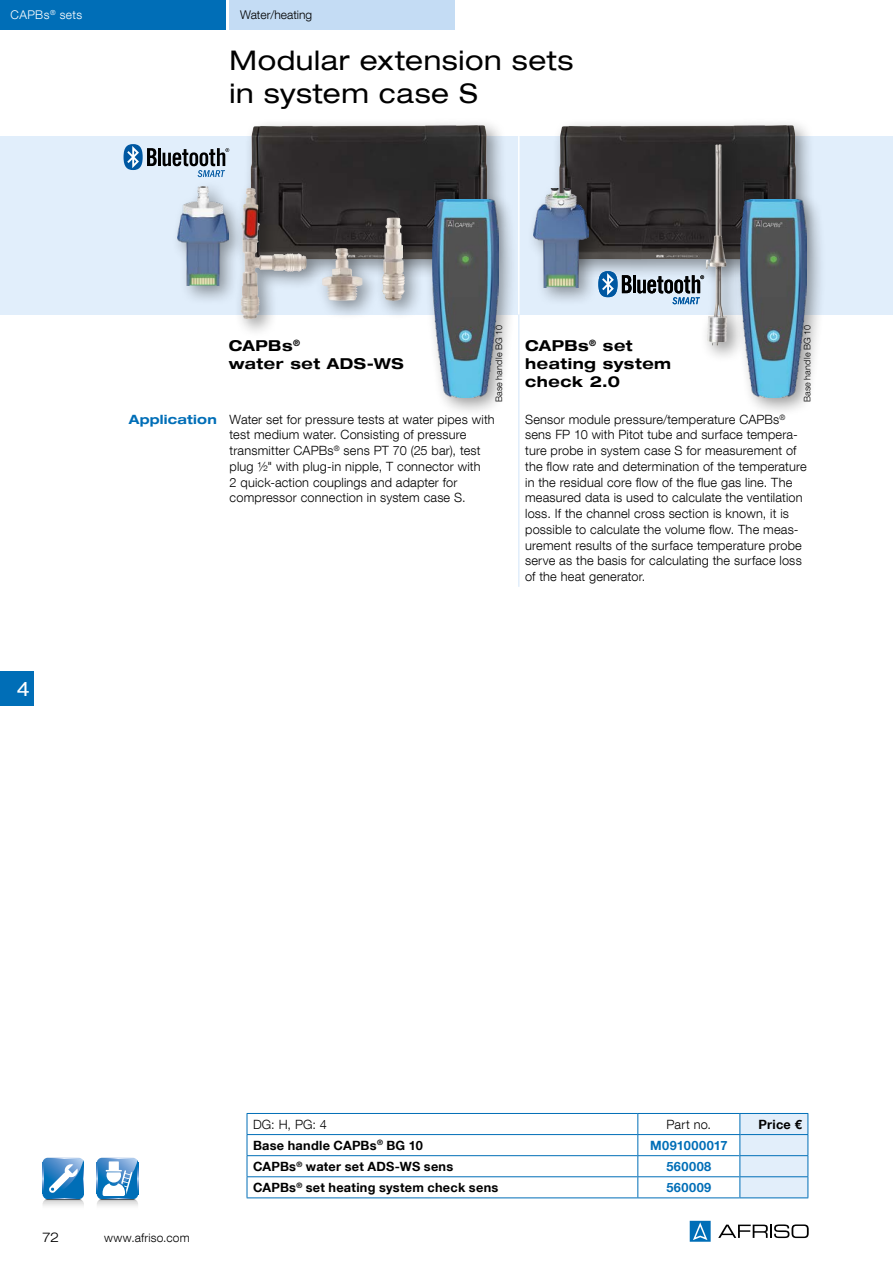
<style>
.page{position:relative;width:893px;height:1263px;background:#fff}
.page>*{position:absolute;margin:0;border:0;box-sizing:border-box;transform-origin:0 0}
.t1{font:expanded 27px/33px "Helvetica Neue LT Com";letter-spacing:.02em;color:#000}
.t2{font:expanded 19.5px "Helvetica Neue LT Com";color:#fff}
.t3{font:700 expanded 15px/18px "Helvetica Neue LT Com";letter-spacing:.035em;color:#000}
.t4{font:300 expanded 13.5px "Helvetica Neue LT Com";color:#000}
.t5{font:300 12.75px/15.8px "Helvetica Neue LT Com";letter-spacing:.015em;color:#000}
.t6{font:700 12.75px "Helvetica Neue LT Com";letter-spacing:.02em;color:#000}
.t7{font:700 12.75px "Helvetica Neue LT Com";letter-spacing:.04em;color:#006eb7}
.t8{font:300 12px "Helvetica Neue LT Com";letter-spacing:.02em;color:#000}
.t9{font:300 12px "Helvetica Neue LT Com";color:#000}
.t10{font:300 12px "Helvetica Neue LT Com";letter-spacing:.03em;color:#fff}
.t11{font:300 9px "Helvetica Neue LT Com";letter-spacing:.025em;color:#000}
.s1{font-weight:700;font-stretch:expanded;color:#006eb7}
</style>
<div class="page">
<div style="left:0;top:136px;width:893px;height:179px;background:#e1eefb"></div>
<hr style="left:518px;top:136px;width:1px;height:179px;background:#fff">
<svg style="left:718px;top:1224px;width:91px;height:14px"></svg>
<svg style="left:690px;top:1221px;width:21px;height:21px"></svg>
<div style="left:0;top:0;width:225px;height:30px;background:#006eb7"></div>
<div style="left:230px;top:0;width:225px;height:30px;background:#c4dcf4"></div>
<hr style="left:518px;top:315px;width:1px;height:272px;background:#e1eefb">
<hr style="left:247px;top:1113px;width:391px;height:1px;background:#006eb7">
<hr style="left:638px;top:1113px;width:102px;height:1px;background:#006eb7">
<svg style="left:739px;top:1113px;width:69px;height:85px"></svg>
<hr style="left:247px;top:1134px;width:391px;height:1px;background:#006eb7">
<hr style="left:638px;top:1134px;width:102px;height:1px;background:#006eb7">
<hr style="left:247px;top:1155px;width:391px;height:1px;background:#006eb7">
<hr style="left:638px;top:1155px;width:101px;height:1px;background:#006eb7">
<svg style="left:247px;top:1114px;width:1px;height:83px"></svg>
<hr style="left:247px;top:1176px;width:391px;height:1px;background:#006eb7">
<hr style="left:247px;top:1197px;width:391px;height:1px;background:#006eb7">
<svg style="left:637px;top:1114px;width:1px;height:83px"></svg>
<hr style="left:638px;top:1176px;width:101px;height:1px;background:#006eb7">
<hr style="left:638px;top:1197px;width:101px;height:1px;background:#006eb7">
<div style="left:124px;top:144px;width:19px;height:26px;background:#0058a2;border-radius:50%"></div>
<svg style="left:147px;top:148px;width:10px;height:18px"></svg>
<hr style="left:158px;top:148px;width:3px;height:18px;background:#000">
<svg style="left:127px;top:146px;width:12px;height:22px"></svg>
<svg style="left:163px;top:148px;width:66px;height:29px"></svg>
<svg style="left:97px;top:1158px;width:41px;height:48px"></svg>
<svg style="left:43px;top:1158px;width:41px;height:48px"></svg>
<div style="left:243px;top:117px;width:264px;height:163px;background:#000;opacity:.4"></div>
<img style="left:251px;top:125px;width:236px;height:116px">
<div style="left:170px;top:179px;width:78px;height:126px;background:#000;opacity:.4"></div>
<img style="left:178px;top:187px;width:50px;height:99px">
<div style="left:233px;top:180px;width:93px;height:159px;background:#000;opacity:.4"></div>
<img style="left:241px;top:188px;width:19px;height:131px">
<div style="left:375px;top:210px;width:49px;height:111px;background:#000;opacity:.4"></div>
<img style="left:382px;top:218px;width:23px;height:83px">
<div style="left:315px;top:241px;width:67px;height:79px;background:#000;opacity:.4"></div>
<img style="left:322px;top:248px;width:40px;height:53px">
<div style="left:551px;top:117px;width:265px;height:163px;background:#000;opacity:.4"></div>
<img style="left:559px;top:125px;width:237px;height:135px">
<div style="left:526px;top:180px;width:82px;height:127px;background:#000;opacity:.4"></div>
<img style="left:533px;top:188px;width:55px;height:99px">
<div style="left:698px;top:137px;width:49px;height:227px;background:#000;opacity:.4"></div>
<img style="left:706px;top:144px;width:21px;height:202px">
<div style="left:598px;top:271px;width:19px;height:26px;background:#0058a2;border-radius:50%"></div>
<svg style="left:602px;top:273px;width:12px;height:22px"></svg>
<svg style="left:622px;top:275px;width:82px;height:29px"></svg>
<div style="left:424px;top:192px;width:94px;height:225px;background:#000;opacity:.4"></div>
<img style="left:432px;top:200px;width:66px;height:198px">
<div style="left:732px;top:192px;width:94px;height:225px;background:#000;opacity:.4"></div>
<img style="left:741px;top:200px;width:65px;height:198px">
<div style="left:0;top:672px;width:34px;height:34px;background:#006eb7"></div>
<p class="t10" style="left:11px;top:7px;width:73px">CAPBs<sup>®</sup> sets</p>
<p class="t9" style="left:240px;top:7px;width:74px">Water/heating</p>
<h1 class="t1" style="left:230px;top:43px;width:345px">Modular extension sets in system case S</h1>
<p class="t3" style="left:229px;top:336px;width:176px">CAPBs<sup>®<br></sup>water set ADS-WS</p>
<p class="t11" style="left:493px;top:402px;width:79px;rotate:-90deg">Base handle BG 10</p>
<p class="t3" style="left:525px;top:336px;width:148px">CAPBs<sup>®</sup> set heating system check 2.0</p>
<p class="t11" style="left:802px;top:402px;width:79px;rotate:-90deg">Base handle BG 10</p>
<h2 class="t2" style="left:17px;top:677px;width:15px">4</h2>
<p class="t5" style="left:230px;top:411px;width:267px;text-indent:-101px"><span class="s1">Application</span> Water set for pressure tests at water pipes with test medium water. Consisting of pressure transmitter CAPBs<sup>®</sup> sens PT 70 (25 bar), test plug ½" with plug-in nipple, T connector with<br>2 quick-action couplings and adapter for compressor connection in system case S.</p>
<p class="t5" style="left:525px;top:411px;width:283px">Sensor module pressure/temperature CAPBs<sup>® </sup>sens FP 10 with Pitot tube and surface tempera&shy;ture probe in system case S for measurement of the flow rate and determination of the temperature in the residual core flow of the flue gas line. The measured data is used to calculate the ventilation loss. If the channel cross section is known, it is possible to calculate the volume flow. The meas&shy;urement results of the surface temperature probe serve as the basis for calculating the surface loss of the heat generator.</p>
<p class="t4" style="left:43px;top:1228px;width:18px">72</p>
<p class="t8" style="left:104px;top:1230px;width:87px">www.afriso.com</p>
<p class="t5" style="left:253px;top:1116px;width:76px">DG: H, PG: 4</p>
<p class="t5" style="left:667px;top:1116px;width:46px">Part no.</p>
<p class="t6" style="left:759px;top:1116px;width:45px">Price €</p>
<p class="t6" style="left:253px;top:1137px;width:171px">Base handle CAPBs<sup>®</sup> BG 10</p>
<p class="t7" style="left:650px;top:1137px;width:79px">M091000017</p>
<p class="t6" style="left:253px;top:1158px;width:202px">CAPBs<sup>®</sup> water set ADS-WS sens</p>
<p class="t7" style="left:666px;top:1158px;width:47px">560008</p>
<p class="t6" style="left:253px;top:1179px;width:247px">CAPBs<sup>®</sup> set heating system check sens</p>
<p class="t7" style="left:666px;top:1179px;width:47px">560009</p>
</div>
